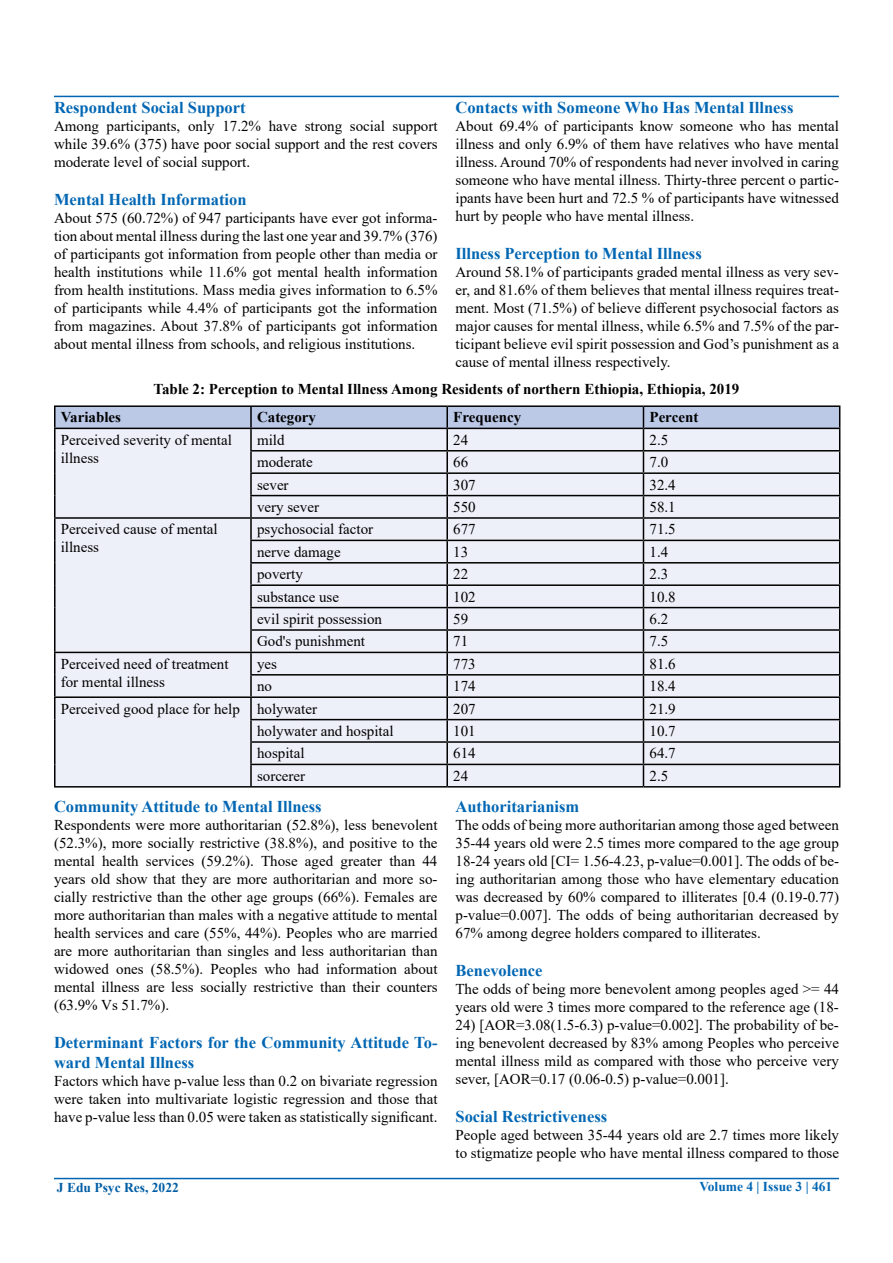
<style>
.page{position:relative;width:893px;height:1263px;background:#fff}
.page>*{position:absolute;margin:0;border:0;box-sizing:border-box;transform-origin:0 0}
.t1{font:700 16.5px/19.8px "Times New Roman";color:#0066b3}
.t2{font:15px/18px "Times New Roman";color:#000;text-align:justify}
.t3{font:700 15px "Times New Roman";color:#000}
.t4{font:700 13.5px "Times New Roman";color:#0066b3}
.t5{font:700 13.5px "Times New Roman";color:#005ea5}
</style>
<div class="page">
<hr style="left:54px;top:1178px;width:785px;height:1px;background:#0066b3">
<hr style="left:54px;top:96px;width:785px;height:1px;background:#0066b3">
<hr style="left:54px;top:405px;width:197px;height:2px;background:#000">
<hr style="left:54px;top:407px;width:2px;height:21px;background:#000">
<hr style="left:251px;top:405px;width:196px;height:2px;background:#000">
<hr style="left:447px;top:405px;width:196px;height:2px;background:#000">
<hr style="left:643px;top:405px;width:197px;height:2px;background:#000">
<hr style="left:54px;top:428px;width:197px;height:1px;background:#000">
<hr style="left:54px;top:429px;width:2px;height:22px;background:#000">
<hr style="left:54px;top:451px;width:2px;height:22px;background:#000">
<hr style="left:54px;top:473px;width:2px;height:23px;background:#000">
<hr style="left:54px;top:496px;width:2px;height:21px;background:#000">
<hr style="left:54px;top:517px;width:197px;height:2px;background:#000">
<hr style="left:54px;top:519px;width:2px;height:21px;background:#000">
<hr style="left:54px;top:540px;width:2px;height:23px;background:#000">
<hr style="left:54px;top:563px;width:2px;height:22px;background:#000">
<hr style="left:54px;top:585px;width:2px;height:23px;background:#000">
<hr style="left:54px;top:608px;width:2px;height:22px;background:#000">
<hr style="left:54px;top:630px;width:2px;height:22px;background:#000">
<hr style="left:54px;top:652px;width:197px;height:1px;background:#000">
<hr style="left:54px;top:653px;width:2px;height:22px;background:#000">
<hr style="left:54px;top:675px;width:2px;height:21px;background:#000">
<hr style="left:54px;top:696px;width:197px;height:2px;background:#000">
<hr style="left:54px;top:698px;width:2px;height:22px;background:#000">
<hr style="left:54px;top:720px;width:2px;height:22px;background:#000">
<hr style="left:54px;top:742px;width:2px;height:22px;background:#000">
<hr style="left:54px;top:764px;width:2px;height:22px;background:#000">
<svg style="left:55px;top:406px;width:785px;height:380px;background:#dcdfe8"></svg>
<hr style="left:54px;top:786px;width:197px;height:1px;background:#000">
<hr style="left:251px;top:786px;width:196px;height:1px;background:#000">
<hr style="left:447px;top:786px;width:196px;height:1px;background:#000">
<hr style="left:643px;top:786px;width:197px;height:1px;background:#000">
<p class="t1" style="left:54px;top:97px;width:193px">Respondent Social Support</p>
<p class="t2" style="left:54px;top:116px;width:385px">Among participants, only 17.2% have strong social support while 39.6% (375) have poor social support and the rest covers moderate level of social support.</p>
<p class="t1" style="left:54px;top:189px;width:194px">Mental Health Information</p>
<p class="t2" style="left:54px;top:208px;width:385px">About 575 (60.72%) of 947 participants have ever got informa&shy;tion about mental illness during the last one year and 39.7% (376) of participants got information from people other than media or health institutions while 11.6% got mental health information from health institutions. Mass media gives information to 6.5% of participants while 4.4% of participants got the information from magazines. About 37.8% of participants got information about mental illness from schools, and religious institutions.</p>
<p class="t1" style="left:455px;top:97px;width:339px">Contacts with Someone Who Has Mental Illness</p>
<p class="t2" style="left:455px;top:116px;width:385px">About 69.4% of participants know someone who has mental illness and only 6.9% of them have relatives who have mental illness. Around 70% of respondents had never involved in caring someone who have mental illness. Thirty-three percent o partic&shy;ipants have been hurt and 72.5 % of participants have witnessed hurt by people who have mental illness.</p>
<p class="t1" style="left:455px;top:243px;width:248px">Illness Perception to Mental Illness</p>
<p class="t2" style="left:455px;top:262px;width:385px">Around 58.1% of participants graded mental illness as very sev&shy;er, and 81.6% of them believes that mental illness requires treat&shy;ment. Most (71.5%) of believe different psychosocial factors as major causes for mental illness, while 6.5% and 7.5% of the par&shy;ticipant believe evil spirit possession and God’s punishment as a cause of mental illness respectively.</p>
<p class="t3" style="left:154px;top:378px;width:587px">Table 2: Perception to Mental Illness Among Residents of northern Ethiopia, Ethiopia, 2019</p>
<p class="t3" style="left:61px;top:406px;width:62px">Variables</p>
<p class="t3" style="left:257px;top:406px;width:61px">Category</p>
<p class="t3" style="left:453px;top:406px;width:70px">Frequency</p>
<p class="t3" style="left:649px;top:406px;width:50px">Percent</p>
<p class="t2" style="left:61px;top:430px;width:173px">Perceived severity of mental illness</p>
<p class="t2" style="left:257px;top:430px;width:29px">mild</p>
<p class="t2" style="left:453px;top:430px;width:16px">24</p>
<p class="t2" style="left:649px;top:430px;width:20px">2.5</p>
<p class="t2" style="left:257px;top:453px;width:57px">moderate</p>
<p class="t2" style="left:453px;top:453px;width:16px">66</p>
<p class="t2" style="left:649px;top:453px;width:20px">7.0</p>
<p class="t2" style="left:257px;top:475px;width:33px">sever</p>
<p class="t2" style="left:453px;top:475px;width:24px">307</p>
<p class="t2" style="left:649px;top:475px;width:28px">32.4</p>
<p class="t2" style="left:257px;top:497px;width:64px">very sever</p>
<p class="t2" style="left:453px;top:497px;width:24px">550</p>
<p class="t2" style="left:649px;top:497px;width:28px">58.1</p>
<p class="t2" style="left:61px;top:520px;width:159px">Perceived cause of mental illness</p>
<p class="t2" style="left:257px;top:520px;width:118px">psychosocial factor</p>
<p class="t2" style="left:453px;top:520px;width:24px">677</p>
<p class="t2" style="left:649px;top:520px;width:28px">71.5</p>
<p class="t2" style="left:257px;top:542px;width:85px">nerve damage</p>
<p class="t2" style="left:453px;top:542px;width:16px">13</p>
<p class="t2" style="left:649px;top:542px;width:20px">1.4</p>
<p class="t2" style="left:257px;top:565px;width:47px">poverty</p>
<p class="t2" style="left:453px;top:565px;width:16px">22</p>
<p class="t2" style="left:649px;top:565px;width:20px">2.3</p>
<p class="t2" style="left:257px;top:587px;width:84px">substance use</p>
<p class="t2" style="left:453px;top:587px;width:24px">102</p>
<p class="t2" style="left:649px;top:587px;width:28px">10.8</p>
<p class="t2" style="left:257px;top:609px;width:127px">evil spirit possession</p>
<p class="t2" style="left:453px;top:609px;width:16px">59</p>
<p class="t2" style="left:649px;top:609px;width:20px">6.2</p>
<p class="t2" style="left:257px;top:632px;width:110px">God's punishment</p>
<p class="t2" style="left:453px;top:632px;width:16px">71</p>
<p class="t2" style="left:649px;top:632px;width:20px">7.5</p>
<p class="t2" style="left:61px;top:654px;width:169px">Perceived need of treatment for mental illness</p>
<p class="t2" style="left:257px;top:654px;width:21px">yes</p>
<p class="t2" style="left:453px;top:654px;width:24px">773</p>
<p class="t2" style="left:649px;top:654px;width:28px">81.6</p>
<p class="t2" style="left:257px;top:677px;width:16px">no</p>
<p class="t2" style="left:453px;top:677px;width:24px">174</p>
<p class="t2" style="left:649px;top:677px;width:28px">18.4</p>
<p class="t2" style="left:61px;top:699px;width:258px">Perceived good place for help holywater</p>
<p class="t2" style="left:453px;top:699px;width:24px">207</p>
<p class="t2" style="left:649px;top:699px;width:28px">21.9</p>
<p class="t2" style="left:257px;top:721px;width:138px">holywater and hospital</p>
<p class="t2" style="left:453px;top:721px;width:24px">101</p>
<p class="t2" style="left:649px;top:721px;width:28px">10.7</p>
<p class="t2" style="left:257px;top:744px;width:49px">hospital</p>
<p class="t2" style="left:453px;top:744px;width:24px">614</p>
<p class="t2" style="left:649px;top:744px;width:28px">64.7</p>
<p class="t2" style="left:257px;top:766px;width:50px">sorcerer</p>
<p class="t2" style="left:453px;top:766px;width:16px">24</p>
<p class="t2" style="left:649px;top:766px;width:20px">2.5</p>
<p class="t1" style="left:54px;top:796px;width:269px">Community Attitude to Mental Illness</p>
<p class="t2" style="left:54px;top:816px;width:385px">Respondents were more authoritarian (52.8%), less benevolent (52.3%), more socially restrictive (38.8%), and positive to the mental health services (59.2%). Those aged greater than 44 years old show that they are more authoritarian and more so&shy;cially restrictive than the other age groups (66%). Females are more authoritarian than males with a negative attitude to mental health services and care (55%, 44%). Peoples who are married are more authoritarian than singles and less authoritarian than widowed ones (58.5%). Peoples who had information about mental illness are less socially restrictive than their counters (63.9% Vs 51.7%).</p>
<p class="t1" style="left:54px;top:1032px;width:385px">Determinant Factors for the Community Attitude To&shy;ward Mental Illness</p>
<p class="t2" style="left:54px;top:1071px;width:385px">Factors which have p-value less than 0.2 on bivariate regression were taken into multivariate logistic regression and those that have p-value less than 0.05 were taken as statistically significant.</p>
<p class="t1" style="left:455px;top:796px;width:125px">Authoritarianism</p>
<p class="t2" style="left:455px;top:816px;width:385px">The odds of being more authoritarian among those aged between 35-44 years old were 2.5 times more compared to the age group 18-24 years old [CI= 1.56-4.23, p-value=0.001]. The odds of be&shy;ing authoritarian among those who have elementary education was decreased by 60% compared to illiterates [0.4 (0.19-0.77) p-value=0.007]. The odds of being authoritarian decreased by 67% among degree holders compared to illiterates.</p>
<p class="t1" style="left:455px;top:960px;width:89px">Benevolence</p>
<p class="t2" style="left:455px;top:979px;width:385px">The odds of being more benevolent among peoples aged &gt;= 44 years old were 3 times more compared to the reference age (18-</p>
<p class="t2" style="left:455px;top:1015px;width:385px">24) [AOR=3.08(1.5-6.3) p-value=0.002]. The probability of be&shy;ing benevolent decreased by 83% among Peoples who perceive mental illness mild as compared with those who perceive very sever, [AOR=0.17 (0.06-0.5) p-value=0.001].</p>
<p class="t1" style="left:455px;top:1106px;width:153px">Social Restrictiveness</p>
<p class="t2" style="left:455px;top:1125px;width:385px">People aged between 35-44 years old are 2.7 times more likely to stigmatize people who have mental illness compared to those</p>
<p class="t5" style="left:57px;top:1178px;width:123px">J Edu Psyc Res, 2022</p>
<p class="t4" style="left:699px;top:1177px;width:134px">Volume 4 | Issue 3 | 461</p>
</div>
